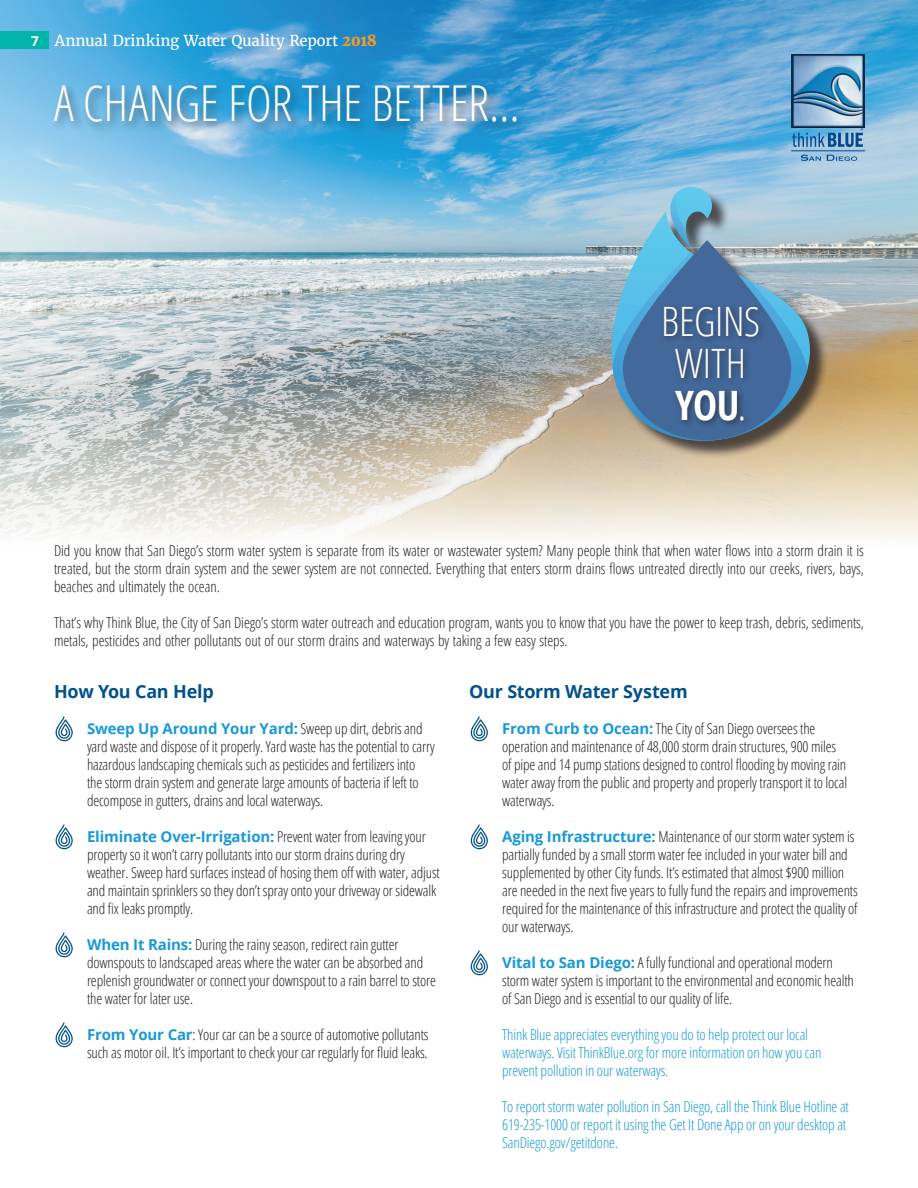
<style>
.page{position:relative;width:918px;height:1188px;background:#fff}
.page>*{position:absolute;margin:0;border:0;box-sizing:border-box;transform-origin:0 0}
.heading_1{font:300 condensed 49.5px "Open Sans";color:#fff}
.heading_1-2{font:300 condensed 40.5px "Open Sans";letter-spacing:-.005em;color:#fff}
.heading_1-3{font:700 condensed 40.5px "Open Sans";color:#fff}
.text{font:700 18px "Open Sans";letter-spacing:-.015em;color:#01528a}
.contact_info{font:300 condensed 15px/18px "Open Sans";letter-spacing:-.01em;color:#231f20}
.contact_info-2{font:300 condensed 15px/18px "Open Sans";letter-spacing:-.01em;color:#1999d6}
.t1{font:15px "Merriweather";letter-spacing:-.01em;color:#fff}
.t2{font:13.5px "Open Sans";color:#fff}
.t3{font:700 13.5px "Open Sans";color:#fff}
.s1{font-weight:800;color:#f89c23}
.s2{font-weight:300}
.s3{font-weight:700;font-stretch:normal;color:#1999d6}
</style>
<div class="page">
<img style="left:0;top:0;width:918px;height:539px">
<svg style="left:801px;top:155px;width:56px;height:6px"></svg>
<img style="left:791px;top:54px;width:74px;height:73px">
<svg style="left:792px;top:128px;width:71px;height:19px"></svg>
<div style="left:614px;top:190px;width:214px;height:269px;background:#231f20;opacity:.75"></div>
<svg style="left:612px;top:212px;width:209px;height:229px;background:#9e9f96"></svg>
<svg style="left:613px;top:187px;width:194px;height:254px;background:#76a0bb"></svg>
<div style="left:661px;top:303px;width:105px;height:126px;background:#231f20;opacity:.6"></div>
<div style="left:51px;top:81px;width:478px;height:53px;background:#231f20;opacity:.5"></div>
<svg style="left:55px;top:716px;width:18px;height:26px"></svg>
<svg style="left:55px;top:824px;width:18px;height:26px"></svg>
<svg style="left:55px;top:932px;width:18px;height:26px"></svg>
<svg style="left:55px;top:1022px;width:18px;height:26px"></svg>
<svg style="left:470px;top:716px;width:18px;height:26px"></svg>
<svg style="left:470px;top:824px;width:18px;height:26px"></svg>
<svg style="left:470px;top:950px;width:18px;height:26px"></svg>
<div style="left:0;top:32px;width:48px;height:17px;background:#00b4aa"></div>
<p class="t3" style="left:31px;top:31px;width:9px">7</p>
<p class="t1" style="left:55px;top:31px;width:324px">Annual Drinking Water Quality Report <span class="s1">2018</span></p>
<p class="t2" style="left:31px;top:31px;width:9px">8</p>
<p class="heading_1" style="left:54px;top:70px;width:467px">A CHANGE FOR THE BETTER…</p>
<p class="heading_1-2" style="left:661px;top:294px;width:100px">BEGINS</p>
<p class="heading_1-2" style="left:675px;top:336px;width:72px">WITH</p>
<p class="heading_1-3" style="left:675px;top:377px;width:73px">YOU<span class="s2">.</span></p>
<p class="contact_info" style="left:54px;top:541px;width:812px;text-align:justify">Did you know that San Diego’s storm water system is separate from its water or wastewater system? Many people think that when water flows into a storm drain it is treated, but the storm drain system and the sewer system are not connected. Everything that enters storm drains flows untreated directly into our creeks, rivers, bays, beaches and ultimately the ocean.</p>
<p class="contact_info" style="left:54px;top:613px;width:811px">That’s why Think Blue, the City of San Diego’s storm water outreach and education program, wants you to know that you have the power to keep trash, debris, sediments, metals, pesticides and other pollutants out of our storm drains and waterways by taking a few easy steps.</p>
<p class="text" style="left:54px;top:678px;width:161px">How You Can Help</p>
<p class="contact_info" style="left:87px;top:719px;width:349px"><span class="s3">Sweep Up Around Your Yard:</span> Sweep up dirt, debris and yard waste and dispose of it properly. Yard waste has the potential to carry hazardous landscaping chemicals such as pesticides and fertilizers into<br>the storm drain system and generate large amounts of bacteria if left to decompose in gutters, drains and local waterways.</p>
<p class="contact_info" style="left:87px;top:827px;width:354px"><span class="s3">Eliminate Over-Irrigation:</span> Prevent water from leaving your property so it won’t carry pollutants into our storm drains during dry weather. Sweep hard surfaces instead of hosing them off with water, adjust and maintain sprinklers so they don’t spray onto your driveway or sidewalk and fix leaks promptly.</p>
<p class="contact_info" style="left:87px;top:935px;width:350px"><span class="s3">When It Rains:</span> During the rainy season, redirect rain gutter downspouts to landscaped areas where the water can be absorbed and replenish groundwater or connect your downspout to a rain barrel to store the water for later use.</p>
<p class="contact_info" style="left:87px;top:1025px;width:343px"><span class="s3">From Your Car</span>: Your car can be a source of automotive pollutants such as motor oil. It’s important to check your car regularly for fluid leaks.</p>
<p class="text" style="left:469px;top:678px;width:220px">Our Storm Water System</p>
<p class="contact_info" style="left:502px;top:719px;width:347px"><span class="s3">From Curb to Ocean:</span> The City of San Diego oversees the operation and maintenance of 48,000 storm drain structures, 900 miles of pipe and 14 pump stations designed to control flooding by moving rain water away from the public and property and properly transport it to local waterways.</p>
<p class="contact_info" style="left:502px;top:827px;width:357px"><span class="s3">Aging Infrastructure:</span> Maintenance of our storm water system is partially funded by a small storm water fee included in your water bill and supplemented by other City funds. It’s estimated that almost $900 million are needed in the next five years to fully fund the repairs and improvements required for the maintenance of this infrastructure and protect the quality of our waterways.</p>
<p class="contact_info" style="left:502px;top:953px;width:353px"><span class="s3">Vital to San Diego:</span> A fully functional and operational modern storm water system is important to the environmental and economic health of San Diego and is essential to our quality of life.</p>
<p class="contact_info-2" style="left:502px;top:1025px;width:321px">Think Blue appreciates everything you do to help protect our local waterways. Visit ThinkBlue.org for more information on how you can prevent pollution in our waterways.</p>
<p class="contact_info-2" style="left:502px;top:1097px;width:348px">To report storm water pollution in San Diego, call the Think Blue Hotline at<br>619-235-1000 or report it using the Get It Done App or on your desktop at<br>SanDiego.gov/getitdone.</p>
</div>
